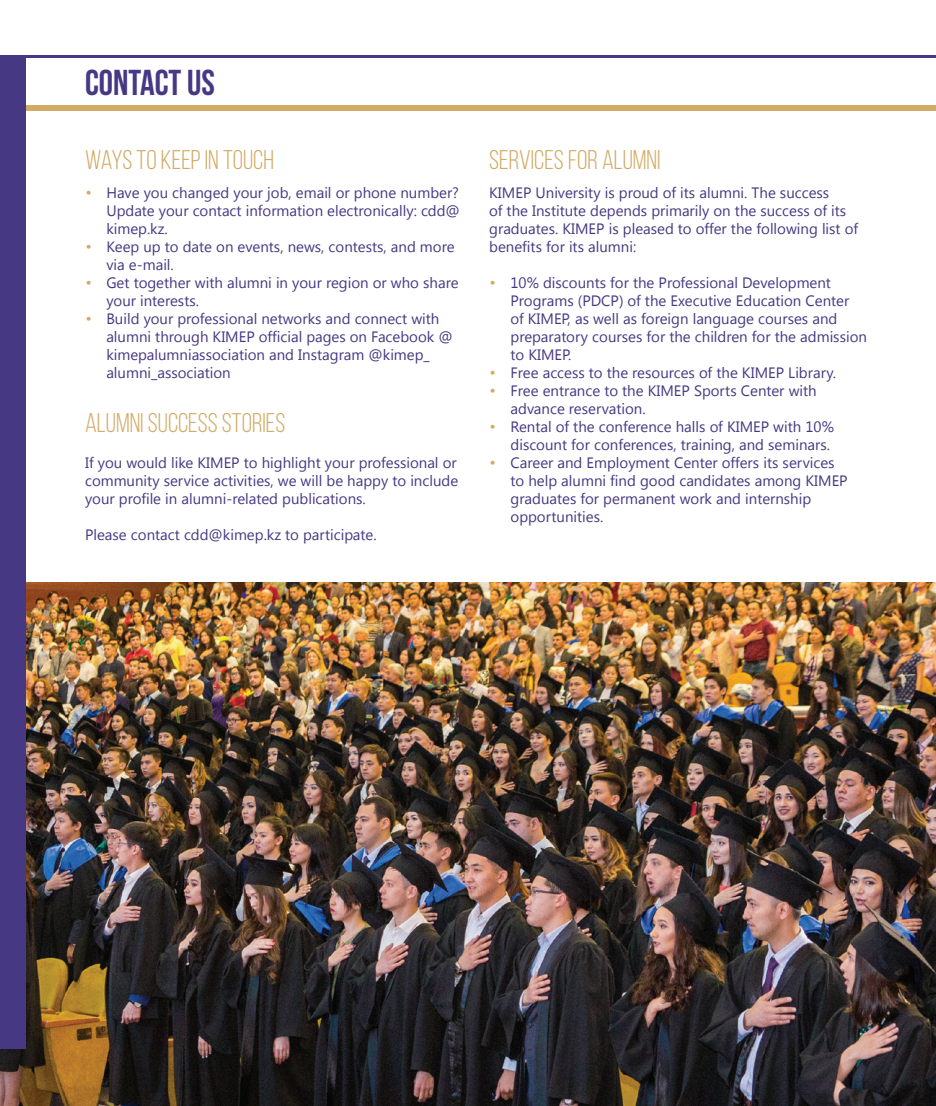
<style>
.page{position:relative;width:936px;height:1106px;background:#fff}
.page>*{position:absolute;margin:0;border:0;box-sizing:border-box;transform-origin:0 0}
.t1{font:700 36px "Bebas Neue";color:#463883}
.t2{font:27px "Bebas Neue";color:#d2ab66}
.t3{font:15px/18px "Segoe UI";color:#463883}
.s1{font-family:"Gotham Pro";color:#d2ab66}
</style>
<div class="page">
<div style="left:0;top:105px;width:935px;height:6px;background:#d2ab66"></div>
<hr style="left:0;top:55px;width:935px;height:2px;background:#463883">
<img style="left:0;top:583px;width:935px;height:523px">
<div style="left:0;top:55px;width:26px;height:993px;background:#463883"></div>
<h1 class="t1" style="left:85px;top:63px;width:131px">CONTACT US</h1>
<h2 class="t2" style="left:85px;top:145px;width:190px">WAYS TO KEEP IN TOUCH</h2>
<p class="t3" style="left:106px;top:183px;width:355px;text-align:justify;text-indent:-21px"><span class="s1">•</span> Have you changed your job, email or phone number?<br>Update your contact information electronically: cdd@ kimep.kz.</p>
<p class="t3" style="left:106px;top:237px;width:349px;text-indent:-21px"><span class="s1">•</span> Keep up to date on events, news, contests, and more via e-mail.</p>
<p class="t3" style="left:106px;top:273px;width:353px;text-indent:-21px"><span class="s1">•</span> Get together with alumni in your region or who share your interests.</p>
<p class="t3" style="left:106px;top:309px;width:348px;text-indent:-21px"><span class="s1">•</span> Build your professional networks and connect with alumni through KIMEP official pages on Facebook @ kimepalumniassociation and Instagram @kimep_ alumni_association</p>
<h2 class="t2" style="left:85px;top:408px;width:202px">ALUMNI SUCCESS STORIES</h2>
<p class="t3" style="left:85px;top:453px;width:374px;text-align:justify">If you would like KIMEP to highlight your professional or community service activities, we will be happy to include your profile in alumni-related publications.</p>
<p class="t3" style="left:85px;top:525px;width:293px">Please contact cdd@kimep.kz to participate.</p>
<h2 class="t2" style="left:489px;top:145px;width:173px">SERVICES FOR ALUMNI</h2>
<p class="t3" style="left:489px;top:183px;width:370px">KIMEP University is proud of its alumni. The success<br>of the Institute depends primarily on the success of its graduates. KIMEP is pleased to offer the following list of benefits for its alumni:</p>
<p class="t3" style="left:510px;top:273px;width:358px;text-indent:-21px"><span class="s1">•</span> 10% discounts for the Professional Development Programs (PDCP) of the Executive Education Center<br>of KIMEP, as well as foreign language courses and preparatory courses for the children for the admission to KIMEP.</p>
<p class="t3" style="left:489px;top:363px;width:348px"><span class="s1">•</span> Free access to the resources of the KIMEP Library.</p>
<p class="t3" style="left:510px;top:381px;width:308px;text-indent:-21px"><span class="s1">•</span> Free entrance to the KIMEP Sports Center with advance reservation.</p>
<p class="t3" style="left:489px;top:417px;width:346px;text-align:right"><span class="s1">•</span> Rental of the conference halls of KIMEP with 10% discount for conferences, training, and seminars.</p>
<p class="t3" style="left:510px;top:453px;width:338px;text-indent:-21px"><span class="s1">•</span> Career and Employment Center offers its services to help alumni find good candidates among KIMEP graduates for permanent work and internship opportunities.</p>
</div>
